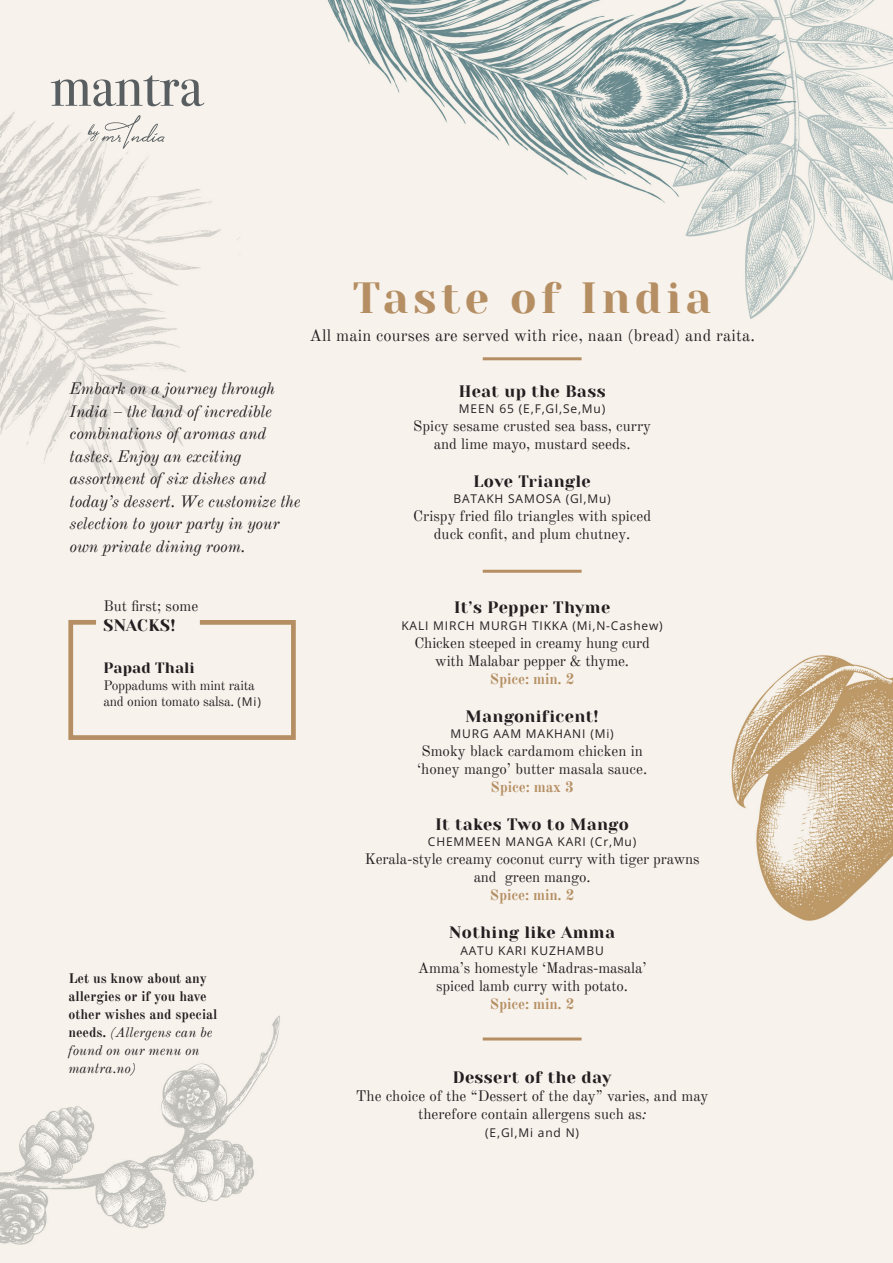
<style>
.page{position:relative;width:893px;height:1263px;background:#fff}
.page>*{position:absolute;margin:0;border:0;box-sizing:border-box;transform-origin:0 0}
.t1{font:43.5px "Yeseva One";letter-spacing:.1em;color:#b58f63}
.t2{font:italic 16.5px/22.5px "Old Standard TT";letter-spacing:-.01em;color:#231f20}
.t3{font:16.5px "Yeseva One";letter-spacing:.025em;color:#231f20}
.t4{font:16.5px "Old Standard TT";letter-spacing:.01em;color:#231f20}
.t5{font:15px/18px "Old Standard TT";color:#231f20;text-align:center}
.t6{font:15px "Yeseva One";letter-spacing:.01em;color:#231f20}
.t7{font:700 13.8px/18px "Old Standard TT";color:#231f20}
.t8{font:13.5px/16.5px "Old Standard TT";letter-spacing:-.02em;color:#231f20}
.t9{font:12px "Open Sans";letter-spacing:.07em;color:#231f20}
.s1{font-family:"Open Sans";font-size:12px}
.s2{font-weight:400;font-style:italic}
.s3{font-weight:700;color:#b58f63}
.s4{font-style:italic}
</style>
<div class="page">
<img style="left:0;top:0;width:893px;height:1263px">
<svg style="left:51px;top:75px;width:153px;height:31px;background:#c4c2bf"></svg>
<svg style="left:87px;top:115px;width:78px;height:34px;background:#e4e0db"></svg>
<hr style="left:483px;top:570px;width:99px;height:3px;background:#b58f63">
<hr style="left:483px;top:1037px;width:99px;height:3px;background:#b58f63">
<hr style="left:483px;top:357px;width:99px;height:3px;background:#b58f63">
<svg style="left:66px;top:618px;width:232px;height:124px;background:#f0e8df"></svg>
<p class="t1" style="left:353px;top:266px;width:360px">Taste of India</p>
<p class="t4" style="left:309px;top:323px;width:447px">All main courses are served with rice, naan (bread) and raita.</p>
<p class="t2" style="left:70px;top:376px;width:232px">Embark on a journey through<br>India – the land of incredible combinations of aromas and tastes. Enjoy an exciting assortment of six dishes and today’s dessert. We customize the selection to your party in your own private dining room.</p>
<p class="t3" style="left:459px;top:379px;width:148px">Heat up the Bass</p>
<p class="t9" style="left:459px;top:401px;width:148px">MEEN 65 (E,F,Gl,Se,Mu)</p>
<p class="t5" style="left:413px;top:416px;width:239px">Spicy sesame crusted sea bass, curry and lime mayo, mustard seeds.</p>
<p class="t3" style="left:473px;top:469px;width:119px">Love Triangle</p>
<p class="t9" style="left:453px;top:491px;width:159px">BATAKH SAMOSA (Gl,Mu)</p>
<p class="t5" style="left:413px;top:506px;width:240px">Crispy fried filo triangles with spiced duck confit, and plum chutney.</p>
<p class="t5" style="left:104px;top:596px;width:96px">But first; some</p>
<p class="t3" style="left:104px;top:613px;width:73px">SNACKS!</p>
<p class="t6" style="left:104px;top:657px;width:93px">Papad Thali</p>
<p class="t8" style="left:104px;top:676px;width:159px">Poppadums with mint raita and onion tomato salsa. <span class="s1">(Mi)</span></p>
<p class="t7" style="left:68px;top:969px;width:151px">Let us know about any allergies or if you have other wishes and special needs. <span class="s2">(Allergens can be found on our menu on mantra.no)</span></p>
<p class="t3" style="left:454px;top:595px;width:158px">It’s Pepper Thyme</p>
<p class="t9" style="left:401px;top:617px;width:263px">KALI MIRCH MURGH TIKKA (Mi,N-Cashew)</p>
<p class="t5" style="left:414px;top:633px;width:237px">Chicken steeped in creamy hung curd with Malabar pepper &amp; thyme.<br><span class="s3">Spice: min. 2</span></p>
<p class="t3" style="left:466px;top:704px;width:135px">Mangonificent!</p>
<p class="t9" style="left:450px;top:725px;width:165px">MURG AAM MAKHANI (Mi)</p>
<p class="t5" style="left:417px;top:741px;width:232px">Smoky black cardamom chicken in ‘honey mango’ butter masala sauce.<br><span class="s3">Spice: max 3</span></p>
<p class="t3" style="left:436px;top:812px;width:195px">It takes Two to Mango</p>
<p class="t9" style="left:428px;top:834px;width:210px">CHEMMEEN MANGA KARI (Cr,Mu)</p>
<p class="t5" style="left:365px;top:849px;width:336px">Kerala-style creamy coconut curry with tiger prawns and green mango.<br><span class="s3">Spice: min. 2</span></p>
<p class="t3" style="left:449px;top:920px;width:167px">Nothing like Amma</p>
<p class="t9" style="left:460px;top:942px;width:145px">AATU KARI KUZHAMBU</p>
<p class="t5" style="left:418px;top:958px;width:230px">Amma’s homestyle ‘Madras-masala’ spiced lamb curry with potato.<br><span class="s3">Spice: min. 2</span></p>
<p class="t3" style="left:453px;top:1065px;width:160px">Dessert of the day</p>
<p class="t5" style="left:356px;top:1085px;width:354px">The choice of the “Dessert of the day” varies, and may</p>
<p class="t5" style="left:418px;top:1103px;width:229px">therefore contain allergens such as<span class="s4">:</span></p>
<p class="t9" style="left:485px;top:1124px;width:95px">(E,Gl,Mi and N)</p>
</div>
